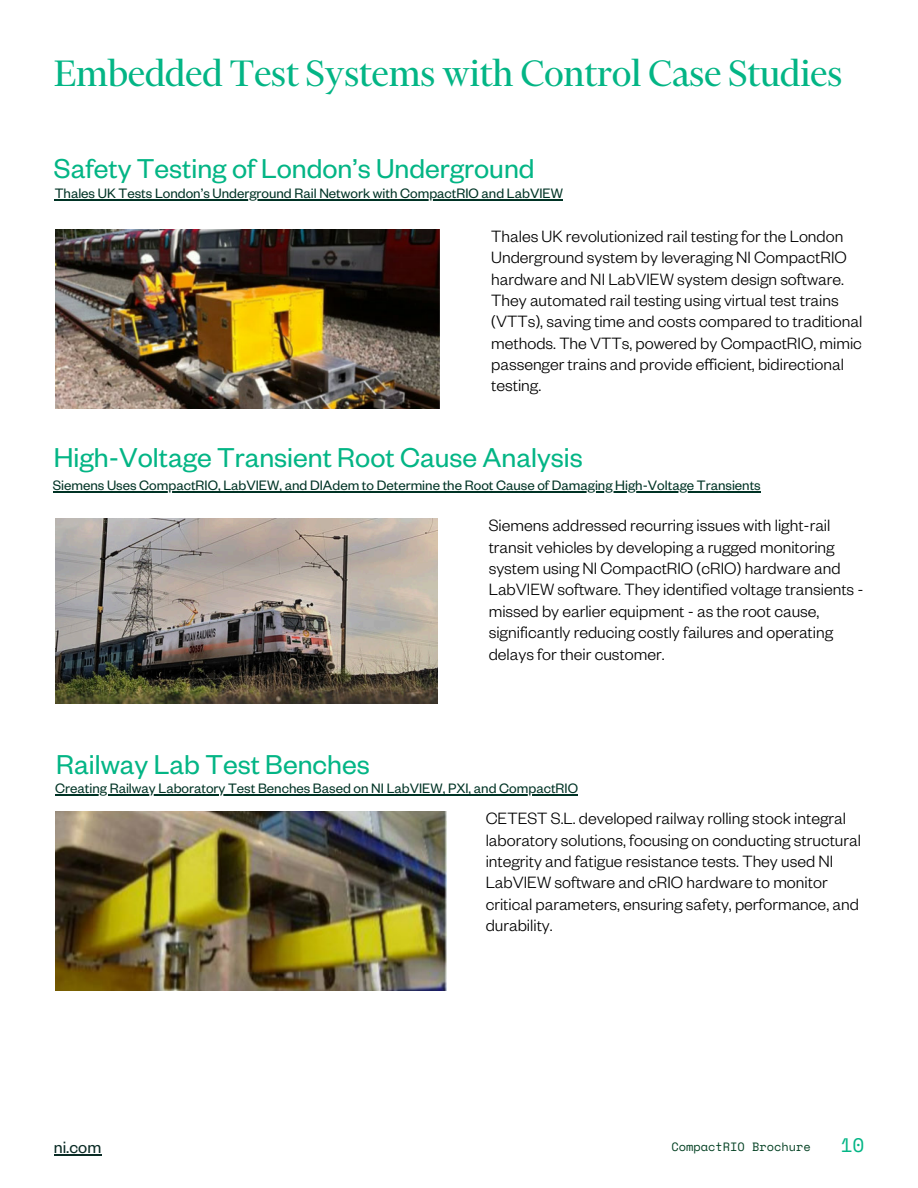
<style>
.page{position:relative;width:918px;height:1188px;background:#fff}
.page>*{position:absolute;margin:0;border:0;box-sizing:border-box;transform-origin:0 0}
.t1{font:42px "Financier Display";color:#03b585}
.t2{font:30px "Founders Grotesk";color:#03b585}
.t3{font:19.5px "Space Mono";color:#03b585}
.t4{font:300 18px/21.3px "Founders Grotesk";color:#000}
.t5{font:18px "Founders Grotesk";color:#0a2b25}
.t6{font:15px "Founders Grotesk";color:#003325}
.t7{font:12px "Space Mono";color:#044123}
</style>
<div class="page">
<img style="left:55px;top:229px;width:385px;height:179px">
<img style="left:55px;top:812px;width:392px;height:179px">
<img style="left:55px;top:519px;width:383px;height:184px">
<hr style="left:54px;top:1154px;width:47px;height:1px;background:#0a2b25">
<hr style="left:55px;top:199px;width:508px;height:2px;background:#003325">
<hr style="left:53px;top:491px;width:708px;height:1px;background:#003325">
<hr style="left:55px;top:795px;width:523px;height:1px;background:#003325">
<h2 class="t1" style="left:54px;top:59px;width:789px">Embedded Test Systems with Control Case Studies</h2>
<h3 class="t2" style="left:54px;top:160px;width:482px">Safety Testing of London’s Underground</h3>
<h3 class="t6" style="left:55px;top:189px;width:510px">Thales UK Tests London’s Underground Rail Network with CompactRIO and LabVIEW</h3>
<p class="t4" style="left:491px;top:229px;width:373px">Thales UK revolutionized rail testing for the London Underground system by leveraging NI CompactRIO hardware and NI LabVIEW system design software.<br>They automated rail testing using virtual test trains (VTTs), saving time and costs compared to traditional methods. The VTTs, powered by CompactRIO, mimic passenger trains and provide efficient, bidirectional testing.</p>
<p class="t2" style="left:54px;top:448px;width:530px">High-Voltage Transient Root Cause Analysis</p>
<p class="t6" style="left:53px;top:481px;width:710px">Siemens Uses CompactRIO, LabVIEW, and DIAdem to Determine the Root Cause of Damaging High-Voltage Transients</p>
<h2 class="t2" style="left:56px;top:755px;width:315px">Railway Lab Test Benches</h2>
<h4 class="t4" style="left:489px;top:518px;width:376px">Siemens addressed recurring issues with light-rail transit vehicles by developing a rugged monitoring system using NI CompactRIO (cRIO) hardware and LabVIEW software. They identified voltage transients - missed by earlier equipment - as the root cause, significantly reducing costly failures and operating delays for their customer.</h4>
<p class="t6" style="left:55px;top:784px;width:524px">Creating Railway Laboratory Test Benches Based on NI LabVIEW, PXI, and CompactRIO</p>
<h3 class="t4" style="left:486px;top:811px;width:377px">CETEST S.L. developed railway rolling stock integral laboratory solutions, focusing on conducting structural integrity and fatigue resistance tests. They used NI LabVIEW software and cRIO hardware to monitor critical parameters, ensuring safety, performance, and durability.</h3>
<h3 class="t5" style="left:54px;top:1142px;width:49px">ni.com</h3>
<h4 class="t7" style="left:671px;top:1138px;width:141px">CompactRIO Brochure</h4>
<p class="t3" style="left:841px;top:1130px;width:25px">10</p>
</div>
